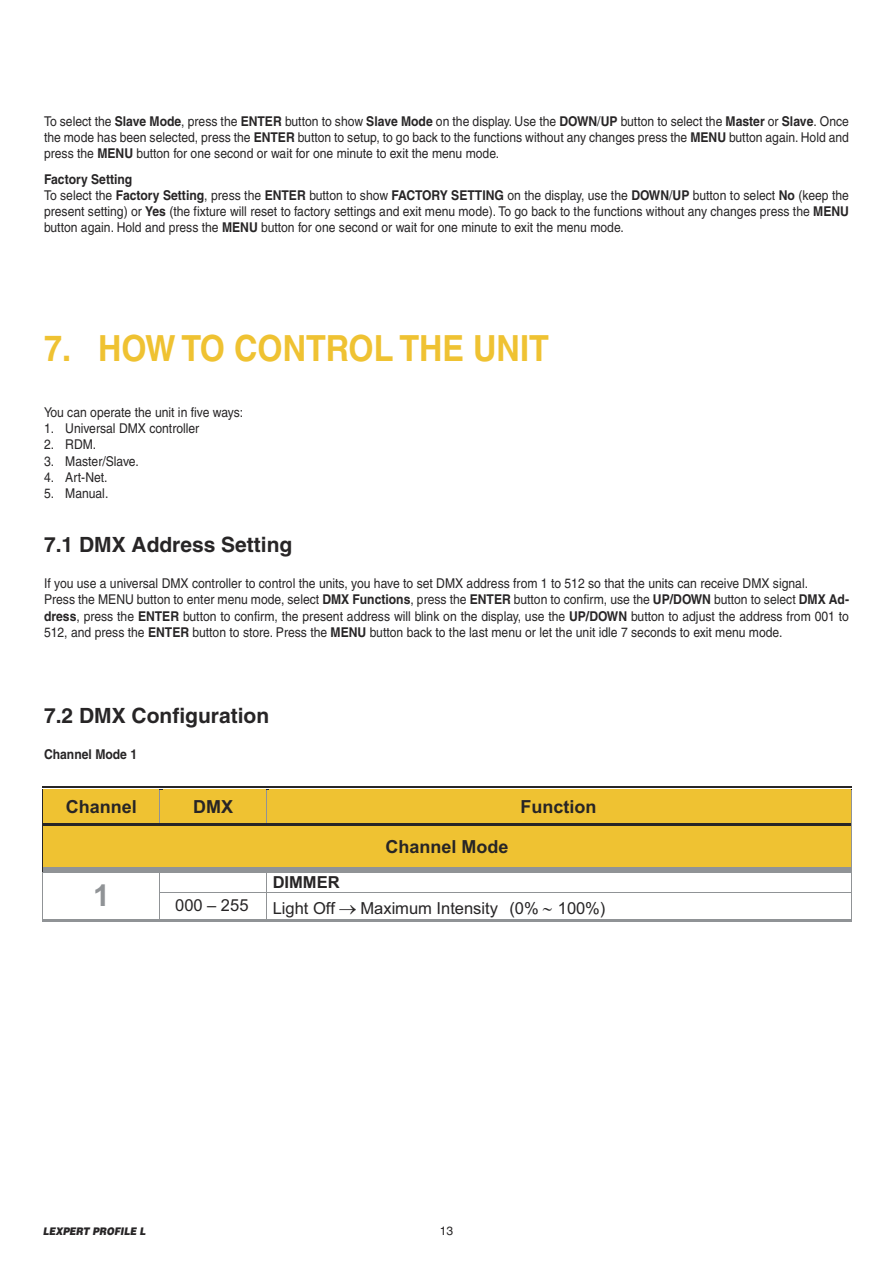
<style>
.page{position:relative;width:893px;height:1263px;background:#fff}
.page>*{position:absolute;margin:0;border:0;box-sizing:border-box;transform-origin:0 0}
.t1{font:700 36px "Helvetica";color:#efc232;scale:.9 1}
.t2{font:700 30px "Arial";color:#909396}
.t3{font:700 21px "Helvetica";color:#272526}
.t4{font:700 18px "Arial";color:#272526}
.t5{font:16.5px "Arial";color:#272526}
.t6{font:700 16.5px "Arial";letter-spacing:-.005em;color:#272526}
.t7{font:13.5px/16.2px "Helvetica";color:#272526;scale:.9 1}
.t8{font:700 13.5px "Helvetica";color:#272526;scale:.9 1}
.t9{font:12px "Helvetica";color:#272526}
.t10{font:italic 900 10.5px "Helvetica";letter-spacing:-.005em;color:#272526;scale:.88 1}
.s1{font-weight:700}
</style>
<div class="page">
<div style="left:43px;top:790px;width:117px;height:33px;background:#efc232"></div>
<div style="left:160px;top:790px;width:106px;height:33px;background:#efc232"></div>
<div style="left:267px;top:790px;width:584px;height:33px;background:#efc232"></div>
<hr style="left:43px;top:786px;width:117px;height:1px;background:#272526">
<hr style="left:43px;top:788px;width:117px;height:1px;background:#272526">
<hr style="left:43px;top:789px;width:117px;height:1px;background:#272526">
<hr style="left:163px;top:786px;width:103px;height:1px;background:#272526">
<hr style="left:163px;top:788px;width:103px;height:1px;background:#272526">
<hr style="left:163px;top:789px;width:103px;height:1px;background:#272526">
<hr style="left:269px;top:786px;width:582px;height:1px;background:#272526">
<hr style="left:269px;top:788px;width:582px;height:1px;background:#272526">
<hr style="left:269px;top:789px;width:582px;height:1px;background:#272526">
<hr style="left:43px;top:790px;width:1px;height:33px;background:#272526">
<hr style="left:160px;top:790px;width:1px;height:33px;background:#909396">
<hr style="left:266px;top:790px;width:1px;height:33px;background:#909396">
<hr style="left:851px;top:790px;width:1px;height:33px;background:#909396">
<div style="left:43px;top:826px;width:808px;height:41px;background:#efc232"></div>
<hr style="left:43px;top:823px;width:117px;height:1px;background:#272526">
<hr style="left:43px;top:824px;width:117px;height:1px;background:#272526">
<hr style="left:43px;top:825px;width:117px;height:1px;background:#272526">
<hr style="left:163px;top:823px;width:103px;height:1px;background:#272526">
<hr style="left:163px;top:824px;width:103px;height:1px;background:#272526">
<hr style="left:163px;top:825px;width:103px;height:1px;background:#272526">
<hr style="left:269px;top:823px;width:582px;height:1px;background:#272526">
<hr style="left:269px;top:824px;width:582px;height:1px;background:#272526">
<hr style="left:269px;top:825px;width:582px;height:1px;background:#272526">
<hr style="left:43px;top:826px;width:1px;height:41px;background:#272526">
<hr style="left:851px;top:826px;width:1px;height:41px;background:#909396">
<hr style="left:43px;top:867px;width:117px;height:1px;background:#909396">
<hr style="left:43px;top:868px;width:117px;height:3px;background:#909396">
<hr style="left:43px;top:871px;width:117px;height:1px;background:#909396">
<hr style="left:165px;top:867px;width:101px;height:1px;background:#909396">
<hr style="left:165px;top:868px;width:101px;height:3px;background:#909396">
<hr style="left:165px;top:871px;width:101px;height:1px;background:#909396">
<hr style="left:271px;top:867px;width:580px;height:1px;background:#909396">
<hr style="left:271px;top:868px;width:580px;height:3px;background:#909396">
<hr style="left:271px;top:871px;width:580px;height:1px;background:#909396">
<hr style="left:160px;top:892px;width:106px;height:1px;background:#909396">
<hr style="left:267px;top:892px;width:584px;height:1px;background:#909396">
<hr style="left:43px;top:921px;width:117px;height:1px;background:#909396">
<hr style="left:43px;top:920px;width:117px;height:1px;background:#909396">
<hr style="left:43px;top:919px;width:117px;height:1px;background:#909396">
<svg style="left:160px;top:867px;width:5px;height:55px"></svg>
<hr style="left:163px;top:921px;width:103px;height:1px;background:#909396">
<hr style="left:163px;top:920px;width:103px;height:1px;background:#909396">
<hr style="left:163px;top:919px;width:103px;height:1px;background:#909396">
<svg style="left:266px;top:867px;width:5px;height:55px"></svg>
<hr style="left:269px;top:921px;width:582px;height:1px;background:#909396">
<hr style="left:269px;top:920px;width:582px;height:1px;background:#909396">
<hr style="left:269px;top:919px;width:582px;height:1px;background:#909396">
<svg style="left:851px;top:867px;width:1px;height:55px"></svg>
<p class="t7" style="left:44px;top:114px;width:896px;text-align:justify">To select the <span class="s1">Slave Mode</span>, press the <span class="s1">ENTER</span> button to show <span class="s1">Slave Mode</span> on the display. Use the <span class="s1">DOWN</span>/<span class="s1">UP</span> button to select the <span class="s1">Master</span> or <span class="s1">Slave</span>. Once the mode has been selected, press the <span class="s1">ENTER</span> button to setup, to go back to the functions without any changes press the <span class="s1">MENU</span> button again. Hold and press the <span class="s1">MENU</span> button for one second or wait for one minute to exit the menu mode.</p>
<p class="t7" style="left:44px;top:172px;width:896px"><span class="s1">Factory Setting<br></span>To select the <span class="s1">Factory Setting</span>, press the <span class="s1">ENTER</span> button to show <span class="s1">FACTORY SETTING</span> on the display, use the <span class="s1">DOWN</span>/<span class="s1">UP</span> button to select <span class="s1">No</span> (keep the present setting) or <span class="s1">Yes</span> (the fixture will reset to factory settings and exit menu mode). To go back to the functions without any changes press the <span class="s1">MENU </span>button again. Hold and press the <span class="s1">MENU</span> button for one second or wait for one minute to exit the menu mode.</p>
<h1 class="t1" style="left:44px;top:335px;width:562px">7. HOW TO CONTROL THE UNIT</h1>
<p class="t7" style="left:44px;top:405px;width:223px">You can operate the unit in five ways:</p>
<p class="t7" style="left:44px;top:422px;width:174px">1. Universal DMX controller</p>
<p class="t7" style="left:44px;top:438px;width:60px">2. RDM.</p>
<p class="t7" style="left:44px;top:454px;width:107px">3. Master/Slave.</p>
<p class="t7" style="left:44px;top:470px;width:72px">4. Art-Net.</p>
<p class="t7" style="left:44px;top:486px;width:73px">5. Manual.</p>
<h3 class="t3" style="left:44px;top:537px;width:250px">7.1 DMX Address Setting</h3>
<p class="t7" style="left:44px;top:576px;width:896px">If you use a universal DMX controller to control the units, you have to set DMX address from 1 to 512 so that the units can receive DMX signal.<br>Press the MENU button to enter menu mode, select <span class="s1">DMX Functions</span>, press the <span class="s1">ENTER</span> button to confirm, use the <span class="s1">UP/DOWN</span> button to select <span class="s1">DMX Ad&shy;dress</span>, press the <span class="s1">ENTER</span> button to confirm, the present address will blink on the display, use the <span class="s1">UP/DOWN</span> button to adjust the address from 001 to 512, and press the <span class="s1">ENTER</span> button to store. Press the <span class="s1">MENU</span> button back to the last menu or let the unit idle 7 seconds to exit menu mode.</p>
<h3 class="t3" style="left:44px;top:708px;width:227px">7.2 DMX Configuration</h3>
<p class="t8" style="left:44px;top:749px;width:105px">Channel Mode 1</p>
<h3 class="t4" style="left:66px;top:795px;width:72px">Channel</h3>
<h3 class="t4" style="left:193px;top:795px;width:41px">DMX</h3>
<h3 class="t4" style="left:521px;top:795px;width:77px">Function</h3>
<h3 class="t4" style="left:385px;top:835px;width:125px">Channel Mode</h3>
<h2 class="t2" style="left:93px;top:876px;width:18px">1</h2>
<p class="t6" style="left:273px;top:872px;width:69px">DIMMER</p>
<p class="t5" style="left:175px;top:895px;width:75px">000 – 255</p>
<p class="t5" style="left:273px;top:897px;width:334px">Light Off → Maximum Intensity (0% ∼ 100%)</p>
<p class="t10" style="left:43px;top:1227px;width:118px">LEXPERT PROFILE L</p>
<p class="t9" style="left:440px;top:1226px;width:15px">13</p>
</div>
